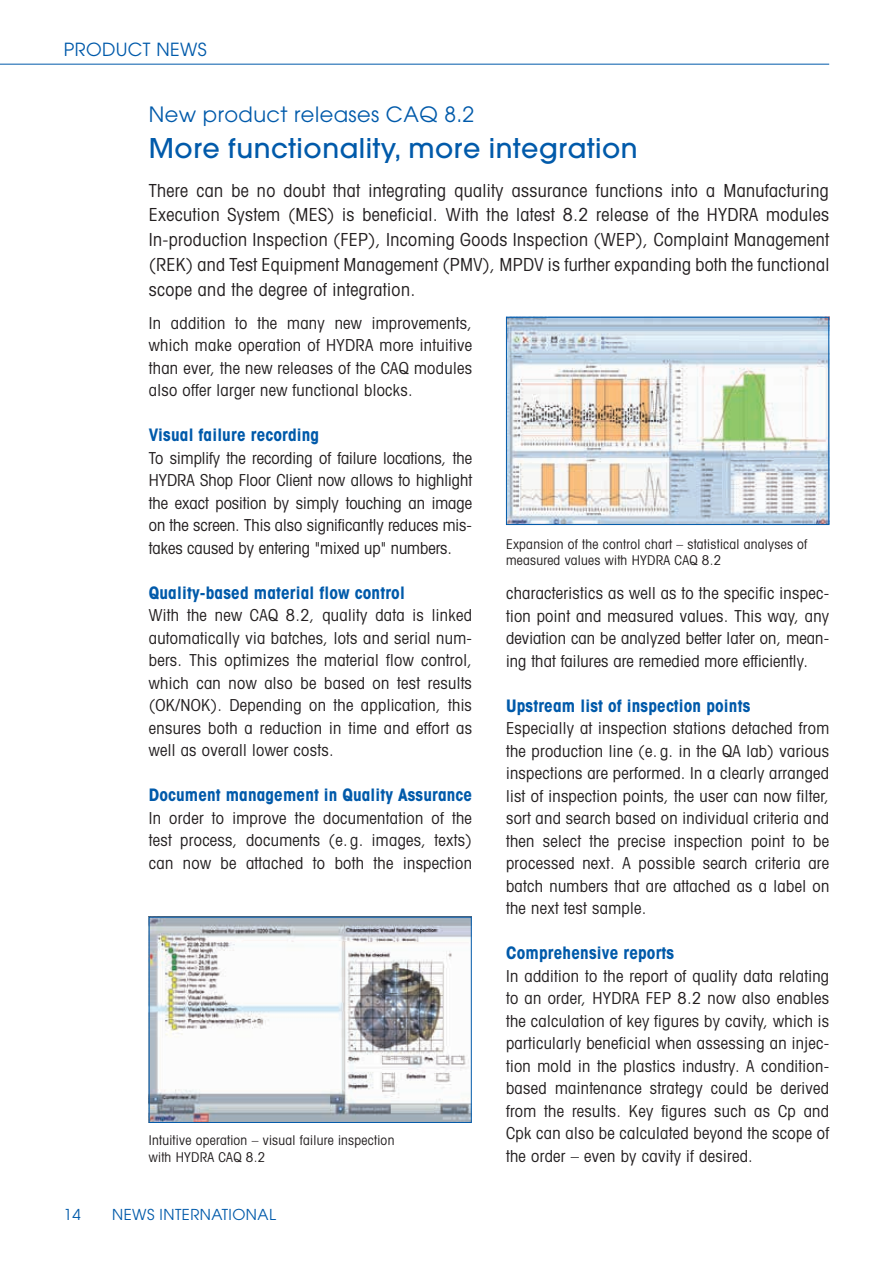
<style>
.page{position:relative;width:893px;height:1263px;background:#fff}
.page>*{position:absolute;margin:0;border:0;box-sizing:border-box;transform-origin:0 0}
.t1{font:500 27px "Avant Garde";letter-spacing:.02em;color:#015aaa}
.t2{font:21px "Avant Garde";letter-spacing:.02em;color:#015aaa}
.t3{font:condensed 18px/24.8px "Avant Garde";letter-spacing:.02em;color:#231f20;text-align:justify}
.t4{font:18px "Avant Garde";letter-spacing:.02em;color:#015aaa}
.t5{font:700 condensed 17.25px "Avant Garde";letter-spacing:.01em;color:#015aaa}
.t6{font:condensed 16.5px/22.5px "Avant Garde";letter-spacing:.02em;color:#231f20;text-align:justify}
.t7{font:15px "Avant Garde";letter-spacing:.03em;color:#015aaa}
.t8{font:condensed 13.5px/16.5px "Avant Garde";letter-spacing:.02em;color:#231f20}
</style>
<div class="page">
<hr style="left:0;top:64px;width:829px;height:1px;background:#015aaa">
<img style="left:508px;top:319px;width:319px;height:204px">
<div style="left:506px;top:317px;width:323px;height:208px;border:1px solid #015aaa"></div>
<img style="left:151px;top:919px;width:319px;height:202px">
<div style="left:149px;top:917px;width:323px;height:206px;border:1px solid #015aaa"></div>
<p class="t4" style="left:64px;top:39px;width:144px">PRODUCT NEWS</p>
<p class="t2" style="left:149px;top:102px;width:327px">New product releases CAQ 8.2</p>
<h1 class="t1" style="left:149px;top:131px;width:490px">More functionality, more integration</h1>
<p class="t3" style="left:149px;top:177px;width:682px">There can be no doubt that integrating quality assurance functions into a Manufacturing Execution System (MES) is beneficial. With the latest 8.2 release of the HYDRA modules In-production Inspection (FEP), Incoming Goods Inspection (WEP), Complaint Management (REK) and Test Equipment Management (PMV), MPDV is further expanding both the functional scope and the degree of integration.</p>
<p class="t6" style="left:149px;top:311px;width:325px">In addition to the many new improvements, which make operation of HYDRA more intuitive than ever, the new releases of the CAQ modules also offer larger new functional blocks.</p>
<p class="t5" style="left:149px;top:424px;width:172px">Visual failure recording</p>
<p class="t6" style="left:149px;top:446px;width:325px">To simplify the recording of failure locations, the HYDRA Shop Floor Client now allows to highlight the exact position by simply touching an image on the screen. This also significantly reduces mis&shy;takes caused by entering "mixed up" numbers.</p>
<p class="t5" style="left:149px;top:582px;width:258px">Quality-based material flow control</p>
<p class="t6" style="left:149px;top:604px;width:325px">With the new CAQ 8.2, quality data is linked automatically via batches, lots and serial num&shy;bers. This optimizes the material flow control, which can now also be based on test results (OK/NOK). Depending on the application, this ensures both a reduction in time and effort as well as overall lower costs.</p>
<p class="t5" style="left:149px;top:784px;width:325px">Document management in Quality Assurance</p>
<p class="t6" style="left:149px;top:806px;width:325px">In order to improve the documentation of the test process, documents (e. g. images, texts) can now be attached to both the inspection</p>
<p class="t8" style="left:506px;top:535px;width:303px">Expansion of the control chart – statistical analyses of measured values with HYDRA CAQ 8.2</p>
<p class="t6" style="left:506px;top:582px;width:325px">characteristics as well as to the specific inspec&shy;tion point and measured values. This way, any deviation can be analyzed better later on, mean&shy;ing that failures are remedied more efficiently.</p>
<p class="t5" style="left:506px;top:694px;width:246px">Upstream list of inspection points</p>
<p class="t6" style="left:506px;top:717px;width:325px">Especially at inspection stations detached from the production line (e. g. in the QA lab) various inspections are performed. In a clearly arranged list of inspection points, the user can now filter, sort and search based on individual criteria and then select the precise inspection point to be processed next. A possible search criteria are batch numbers that are attached as a label on the next test sample.</p>
<p class="t5" style="left:506px;top:942px;width:170px">Comprehensive reports</p>
<p class="t6" style="left:506px;top:964px;width:325px">In addition to the report of quality data relating to an order, HYDRA FEP 8.2 now also enables the calculation of key figures by cavity, which is particularly beneficial when assessing an injec&shy;tion mold in the plastics industry. A condition&shy;based maintenance strategy could be derived from the results. Key figures such as Cp and Cpk can also be calculated beyond the scope of the order – even by cavity if desired.</p>
<p class="t8" style="left:149px;top:1132px;width:247px">Intuitive operation – visual failure inspection with HYDRA CAQ 8.2</p>
<p class="t7" style="left:64px;top:1206px;width:19px">14</p>
<p class="t7" style="left:112px;top:1206px;width:165px">NEWS INTERNATIONAL</p>
</div>
